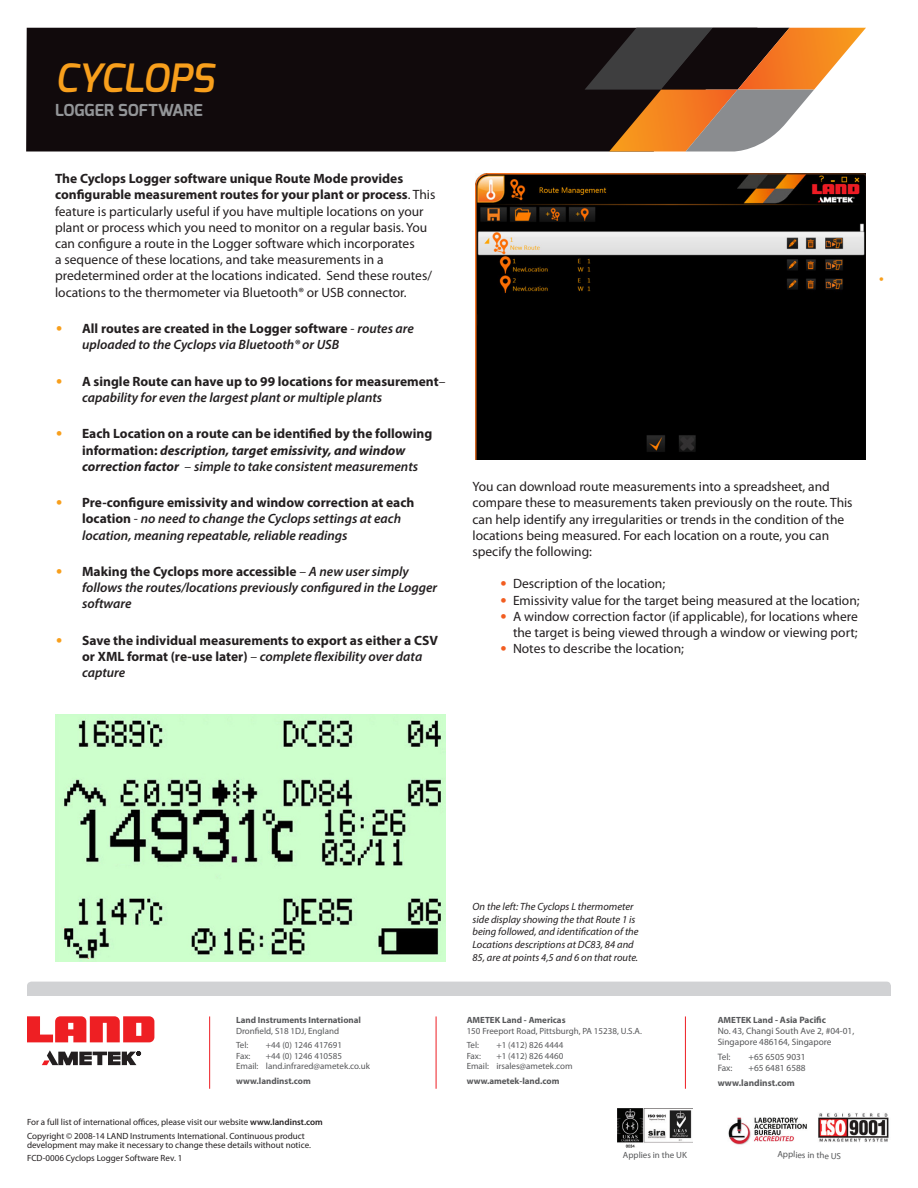
<style>
.page{position:relative;width:918px;height:1188px;background:#fff}
.page>*{position:absolute;margin:0;border:0;box-sizing:border-box;transform-origin:0 0}
.t1{font:italic 600 39px "Exo";color:#f89f1c}
.t2{font:700 16.5px "Exo";color:#939598}
.t3{font:600 15px "Myriad Pro";color:#f89f1c}
.t4{font:13.5px/16.2px "Myriad Pro";color:#231f20}
.t5{font:700 13.5px/16.2px "Myriad Pro";color:#231f20}
.t6{font:italic 600 13.5px/16.2px "Myriad Pro";color:#231f20}
.t7{font:italic 10.5px/12.6px "Myriad Pro";color:#231f20}
.t8{font:9.3px/10.8px "Myriad Pro";color:#57585a}
.t9{font:700 9.3px "Myriad Pro";color:#57585a}
.t10{font:9px/9px "Myriad Pro";color:#231f20}
.t11{font:9px "Myriad Pro";color:#57585a}
.t12{font:700 9px "Myriad Pro";color:#57585a}
.s1{font-weight:700}
.s2{font-family:"Optima";font-weight:400;font-style:normal;color:#f89f1c}
.s3{font-weight:700;font-style:normal}
.s4{font-weight:400;font-style:normal}
.s5{font-family:"Optima";font-weight:400;color:#f89f1c}
.s6{font-weight:400}
.s7{font-weight:600;font-style:italic}
.s8{font-style:italic}
.s9{font-family:"Optima";color:#f25d21}
.s10{font-size:9px}
.s11{font-weight:600}
</style>
<div class="page">
<img style="left:728px;top:1117px;width:79px;height:28px">
<img style="left:818px;top:1113px;width:71px;height:29px">
<div style="left:27px;top:982px;width:864px;height:14px;background:#d1d2d4"></div>
<hr style="left:209px;top:1016px;width:1px;height:73px;background:#ee1d23">
<hr style="left:436px;top:1016px;width:1px;height:73px;background:#ee1d23">
<hr style="left:685px;top:1016px;width:1px;height:73px;background:#ee1d23">
<svg style="left:27px;top:1016px;width:127px;height:26px"></svg>
<svg style="left:42px;top:1050px;width:99px;height:15px"></svg>
<img style="left:618px;top:1109px;width:75px;height:39px">
<div style="left:26px;top:28px;width:559px;height:124px;background:#110a0c"></div>
<svg style="left:585px;top:28px;width:281px;height:124px"></svg>
<img style="left:476px;top:173px;width:390px;height:287px">
<img style="left:55px;top:715px;width:391px;height:246px">
<p class="t1" style="left:55px;top:53px;width:161px">CYCLOPS</p>
<p class="t2" style="left:55px;top:99px;width:149px">LOGGER SOFTWARE</p>
<p class="t4" style="left:55px;top:171px;width:382px"><span class="s1">The Cyclops Logger software unique Route Mode provides configurable measurement routes for your plant or process</span>. This feature is particularly useful if you have multiple locations on your plant or process which you need to monitor on a regular basis. You can configure a route in the Logger software which incorporates<br>a sequence of these locations, and take measurements in a predetermined order at the locations indicated. Send these routes/ locations to the thermometer via Bluetooth® or USB connector.</p>
<p class="t6" style="left:82px;top:320px;width:333px;text-indent:-27px"><span class="s2">•</span> <span class="s3">All routes are created in the Logger software</span> <span class="s4">-</span> routes are uploaded to the Cyclops via Bluetooth® or USB</p>
<p class="t5" style="left:82px;top:373px;width:365px;text-indent:-27px"><span class="s5">•</span> A single Route can have up to 99 locations for measurement<span class="s6">– </span><span class="s7">capability for even the largest plant or multiple plants</span></p>
<p class="t5" style="left:82px;top:425px;width:352px;text-indent:-27px"><span class="s5">•</span> Each Location on a route can be identified by the following information: <span class="s8">description, target emissivity, and window correction factor</span> <span class="s6">–</span> <span class="s7">simple to take consistent measurements</span></p>
<p class="t6" style="left:82px;top:494px;width:334px;text-indent:-27px"><span class="s2">•</span> <span class="s3">Pre-configure emissivity and window correction at each location</span> <span class="s4">-</span> no need to change the Cyclops settings at each location, meaning repeatable, reliable readings</p>
<p class="t6" style="left:82px;top:563px;width:357px;text-indent:-27px"><span class="s2">•</span> <span class="s3">Making the Cyclops more accessible</span> <span class="s4">–</span> A new user simply follows the routes/locations previously configured in the Logger software</p>
<p class="t5" style="left:82px;top:632px;width:357px;text-indent:-27px"><span class="s5">•</span> Save the individual measurements to export as either a CSV or XML format (re-use later) <span class="s6">–</span> <span class="s7">complete flexibility over data capture</span></p>
<p class="t3" style="left:879px;top:270px;width:6px">•</p>
<p class="t4" style="left:472px;top:479px;width:382px">You can download route measurements into a spreadsheet, and compare these to measurements taken previously on the route. This can help identify any irregularities or trends in the condition of the locations being measured. For each location on a route, you can specify the following:</p>
<p class="t4" style="left:500px;top:576px;width:167px"><span class="s9">•</span> Description of the location;</p>
<p class="t4" style="left:500px;top:592px;width:362px"><span class="s9">•</span> Emissivity value for the target being measured at the location;</p>
<p class="t4" style="left:500px;top:608px;width:360px;text-align:right"><span class="s9">•</span> A window correction factor (if applicable), for locations where the target is being viewed through a window or viewing port;</p>
<p class="t4" style="left:500px;top:641px;width:186px"><span class="s9">•</span> Notes to describe the location;</p>
<p class="t12" style="left:236px;top:1014px;width:126px">Land Instruments International</p>
<p class="t11" style="left:236px;top:1026px;width:105px">Dronfield, S18 1DJ, England</p>
<p class="t11" style="left:236px;top:1041px;width:14px">Tel:</p>
<p class="t11" style="left:266px;top:1041px;width:78px">+44 (0) 1246 417691</p>
<p class="t11" style="left:236px;top:1051px;width:16px">Fax:</p>
<p class="t11" style="left:266px;top:1051px;width:78px">+44 (0) 1246 410585</p>
<p class="t11" style="left:236px;top:1062px;width:135px">Email: land.infrared@ametek.co.uk</p>
<p class="t12" style="left:236px;top:1075px;width:76px">www.landinst.com</p>
<p class="t7" style="left:472px;top:900px;width:168px">On the left: The Cyclops L thermometer side display showing the that Route 1 is being followed, and identification of the Locations descriptions at DC83, 84 and 85, are at points 4,5 and 6 on that route.</p>
<p class="t12" style="left:467px;top:1014px;width:100px">AMETEK Land - Americas</p>
<p class="t11" style="left:467px;top:1026px;width:177px">150 Freeport Road, Pittsburgh, PA 15238, U.S.A.</p>
<p class="t11" style="left:467px;top:1041px;width:14px">Tel:</p>
<p class="t11" style="left:496px;top:1041px;width:68px">+1 (412) 826 4444</p>
<p class="t11" style="left:467px;top:1051px;width:16px">Fax:</p>
<p class="t11" style="left:496px;top:1051px;width:68px">+1 (412) 826 4460</p>
<p class="t11" style="left:467px;top:1062px;width:107px">Email: irsales@ametek.com</p>
<p class="t12" style="left:467px;top:1075px;width:94px">www.ametek-land.com</p>
<p class="t9" style="left:718px;top:1014px;width:110px"><span class="s10">AMETEK Land</span> - Asia Pacific</p>
<p class="t8" style="left:718px;top:1026px;width:138px">No. 43, Changi South Ave 2, #04-01,<br>Singapore 486164, Singapore</p>
<p class="t8" style="left:718px;top:1052px;width:14px">Tel:</p>
<p class="t8" style="left:748px;top:1052px;width:59px">+65 6505 9031</p>
<p class="t8" style="left:718px;top:1063px;width:16px">Fax:</p>
<p class="t8" style="left:748px;top:1063px;width:59px">+65 6481 6588</p>
<p class="t9" style="left:718px;top:1077px;width:79px">www.landinst.com</p>
<p class="t10" style="left:27px;top:1118px;width:297px">For a full list of international offices, please visit our website <span class="s11">www.landinst.com</span></p>
<p class="t10" style="left:27px;top:1131px;width:285px">Copyright © 2008-14 LAND Instruments International. Continuous product development may make it necessary to change these details without notice.</p>
<p class="t10" style="left:27px;top:1153px;width:157px">FCD-0006 Cyclops Logger Software Rev. 1</p>
<p class="t11" style="left:623px;top:1150px;width:66px">Applies in the UK</p>
<p class="t11" style="left:778px;top:1149px;width:65px;rotate:2deg">Applies in the US</p>
</div>
